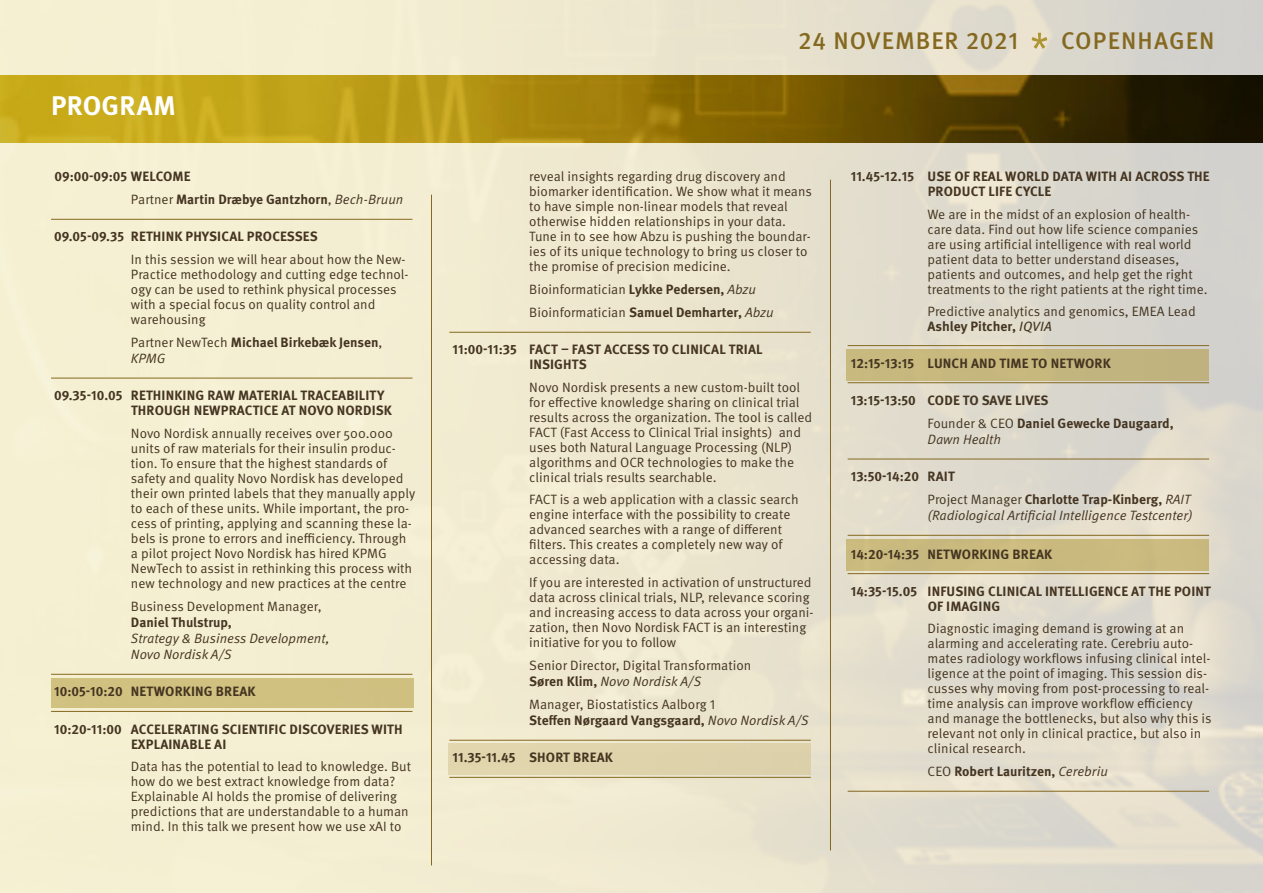
<style>
.page{position:relative;width:1263px;height:893px;background:#fff}
.page>*{position:absolute;margin:0;border:0;box-sizing:border-box;transform-origin:0 0}
.t1{font:700 27px "Meta Pro";letter-spacing:.01em;color:#fff}
.t2{font:500 24px "Meta Pro";letter-spacing:.04em;color:#856920}
.t3{font:13.5px/15px "Meta Pro Norm";color:#453521}
.t4{font:700 13.5px/15px "Meta Pro";color:#453521}
.t5{font:13.5px/16.2px "Meta Pro Norm Ita";color:#453521}
.s1{font-family:"Meta Pro Norm";font-weight:400}
.s2{font-family:"Meta Pro Norm Ita";font-weight:400}
.s3{font-family:"Meta Pro";font-weight:700}
.s4{font-family:"Meta Pro Norm Ita"}
.s5{font-weight:400;font-style:italic}
</style>
<div class="page">
<img style="left:0;top:0;width:1263px;height:893px">
<img style="left:0;top:75px;width:1263px;height:67px">
<hr style="left:830px;top:180px;width:1px;height:670px;background:#856920">
<hr style="left:431px;top:195px;width:1px;height:670px;background:#856920">
<svg style="left:1032px;top:33px;width:15px;height:16px"></svg>
<div style="left:51px;top:679px;width:362px;height:29px;background:#d1c181"></div>
<div style="left:846px;top:349px;width:362px;height:32px;background:#c6b77e"></div>
<div style="left:846px;top:539px;width:362px;height:31px;background:#caba7e"></div>
<div style="left:449px;top:743px;width:362px;height:32px;background:#dfd3ac"></div>
<hr style="left:51px;top:219px;width:361px;height:1px;background:#856920">
<hr style="left:51px;top:378px;width:361px;height:1px;background:#856920">
<hr style="left:51px;top:674px;width:361px;height:1px;background:#856920">
<hr style="left:51px;top:711px;width:361px;height:1px;background:#856920">
<hr style="left:449px;top:332px;width:362px;height:1px;background:#856920">
<hr style="left:449px;top:740px;width:362px;height:1px;background:#856920">
<hr style="left:449px;top:777px;width:362px;height:1px;background:#856920">
<hr style="left:848px;top:345px;width:361px;height:1px;background:#856920">
<hr style="left:848px;top:382px;width:361px;height:1px;background:#856920">
<hr style="left:848px;top:459px;width:361px;height:1px;background:#856920">
<hr style="left:848px;top:535px;width:361px;height:1px;background:#856920">
<hr style="left:848px;top:573px;width:361px;height:1px;background:#856920">
<hr style="left:848px;top:791px;width:361px;height:1px;background:#856920">
<h1 class="t1" style="left:51px;top:84px;width:126px">PROGRAM</h1>
<p class="t4" style="left:131px;top:164px;width:274px;line-height:23px;text-indent:-77px">09:00-09:05 WELCOME<br><span class="s1">Partner</span> Martin Dræbye Gantzhorn<span class="s1">,</span> <span class="s2">Bech-Bruun</span></p>
<p class="t4" style="left:54px;top:228px;width:265px">09.05-09.35 RETHINK PHYSICAL PROCESSES</p>
<p class="t3" style="left:131px;top:251px;width:279px">In this session we will hear about how the New-Practice methodology and cutting edge technol&shy;ogy can be used to rethink physical processes with a special focus on quality control and warehousing</p>
<p class="t4" style="left:131px;top:334px;width:253px"><span class="s1">Partner NewTech</span> Michael Birkebæk Jensen<span class="s1">,</span></p>
<p class="t5" style="left:131px;top:349px;width:36px">KPMG</p>
<p class="t4" style="left:131px;top:387px;width:262px;text-indent:-77px">09.35-10.05 RETHINKING RAW MATERIAL TRACEABILITY<br>THROUGH NEWPRACTICE AT NOVO NORDISK</p>
<p class="t3" style="left:131px;top:425px;width:286px">Novo Nordisk annually receives over 500.000 units of raw materials for their insulin produc&shy;tion. To ensure that the highest standards of safety and quality Novo Nordisk has developed their own printed labels that they manually apply to each of these units. While important, the pro&shy;cess of printing, applying and scanning these la&shy;bels is prone to errors and inefficiency. Through a pilot project Novo Nordisk has hired KPMG NewTech to assist in rethinking this process with new technology and new practices at the centre</p>
<p class="t3" style="left:131px;top:598px;width:192px">Business Development Manager,</p>
<p class="t4" style="left:131px;top:614px;width:102px">Daniel Thulstrup,</p>
<p class="t5" style="left:131px;top:629px;width:200px">Strategy &amp; Business Development,<br>Novo Nordisk A/S</p>
<p class="t4" style="left:54px;top:683px;width:203px">10:05-10:20 NETWORKING BREAK</p>
<p class="t4" style="left:131px;top:720px;width:273px;text-indent:-77px">10:20-11:00 ACCELERATING SCIENTIFIC DISCOVERIES WITH<br>EXPLAINABLE AI</p>
<p class="t3" style="left:131px;top:758px;width:282px">Data has the potential to lead to knowledge. But how do we best extract knowledge from data?<br>Explainable AI holds the promise of delivering predictions that are understandable to a human mind. In this talk we present how we use xAI to</p>
<h2 class="t2" style="left:798px;top:22px;width:221px">24 NOVEMBER 2021</h2>
<h2 class="t2" style="left:1061px;top:22px;width:155px">COPENHAGEN</h2>
<p class="t3" style="left:529px;top:168px;width:284px">reveal insights regarding drug discovery and biomarker identification. We show what it means to have simple non-linear models that reveal otherwise hidden relationships in your data.<br>Tune in to see how Abzu is pushing the boundar&shy;ies of its unique technology to bring us closer to the promise of precision medicine.</p>
<p class="t3" style="left:529px;top:277px;width:246px;line-height:23px">Bioinformatician <span class="s3">Lykke Pedersen,</span> <span class="s4">Abzu<br></span>Bioinformatician <span class="s3">Samuel Demharter,</span> <span class="s4">Abzu</span></p>
<p class="t4" style="left:529px;top:341px;width:235px;text-indent:-77px">11:00-11:35 FACT – FAST ACCESS TO CLINICAL TRIAL<br>INSIGHTS</p>
<p class="t3" style="left:529px;top:379px;width:284px">Novo Nordisk presents a new custom-built tool for effective knowledge sharing on clinical trial results across the organization. The tool is called FACT (Fast Access to Clinical Trial insights) and uses both Natural Language Processing (NLP) algorithms and OCR technologies to make the clinical trials results searchable.</p>
<p class="t3" style="left:529px;top:491px;width:271px">FACT is a web application with a classic search engine interface with the possibility to create advanced searches with a range of different filters. This creates a completely new way of accessing data.</p>
<p class="t3" style="left:529px;top:574px;width:286px">If you are interested in activation of unstructured data across clinical trials, NLP, relevance scoring and increasing access to data across your organi&shy;zation, then Novo Nordisk FACT is an interesting initiative for you to follow</p>
<p class="t3" style="left:529px;top:657px;width:223px">Senior Director, Digital Transformation</p>
<p class="t5" style="left:529px;top:672px;width:174px"><span class="s3">Søren Klim,</span> Novo Nordisk A/S</p>
<p class="t3" style="left:529px;top:696px;width:187px">Manager, Biostatistics Aalborg 1</p>
<p class="t4" style="left:529px;top:712px;width:281px">Steffen Nørgaard Vangsgaard, <span class="s2">Novo Nordisk A/S</span></p>
<p class="t4" style="left:452px;top:749px;width:162px">11.35-11.45 SHORT BREAK</p>
<p class="t4" style="left:928px;top:168px;width:284px;text-indent:-77px">11.45-12.15 USE OF REAL WORLD DATA WITH AI ACROSS THE<br>PRODUCT LIFE CYCLE</p>
<p class="t3" style="left:927px;top:206px;width:282px">We are in the midst of an explosion of health&shy;care data. Find out how life science companies are using artificial intelligence with real world patient data to better understand diseases, patients and outcomes, and help get the right treatments to the right patients at the right time.</p>
<p class="t3" style="left:927px;top:303px;width:270px">Predictive analytics and genomics, EMEA Lead</p>
<p class="t4" style="left:927px;top:318px;width:126px">Ashley Pitcher, <span class="s5">IQVIA</span></p>
<p class="t4" style="left:851px;top:355px;width:262px">12:15-13:15 LUNCH AND TIME TO NETWORK</p>
<p class="t4" style="left:927px;top:388px;width:247px;line-height:23px;text-indent:-77px">13:15-13:50 CODE TO SAVE LIVES<br><span class="s1">Founder &amp; CEO</span> Daniel Gewecke Daugaard,</p>
<p class="t5" style="left:927px;top:430px;width:75px">Dawn Health</p>
<p class="t4" style="left:927px;top:464px;width:264px;line-height:23px;text-indent:-77px">13:50-14:20 RAIT<br><span class="s1">Project Manager</span> Charlotte Trap-Kinberg, <span class="s2">RAIT</span></p>
<p class="t5" style="left:927px;top:507px;width:267px">(Radiological Artificial Intelligence Testcenter)</p>
<p class="t4" style="left:851px;top:546px;width:203px">14:20-14:35 NETWORKING BREAK</p>
<p class="t4" style="left:928px;top:583px;width:285px;text-indent:-77px">14:35-15.05 INFUSING CLINICAL INTELLIGENCE AT THE POINT<br>OF IMAGING</p>
<p class="t3" style="left:927px;top:620px;width:285px">Diagnostic imaging demand is growing at an alarming and accelerating rate. Cerebriu auto&shy;mates radiology workflows infusing clinical intel&shy;ligence at the point of imaging. This session dis&shy;cusses why moving from post-processing to real&shy;time analysis can improve workflow efficiency and manage the bottlenecks, but also why this is relevant not only in clinical practice, but also in clinical research.</p>
<p class="t4" style="left:927px;top:763px;width:182px"><span class="s1">CEO</span> Robert Lauritzen, <span class="s2">Cerebriu</span></p>
</div>
